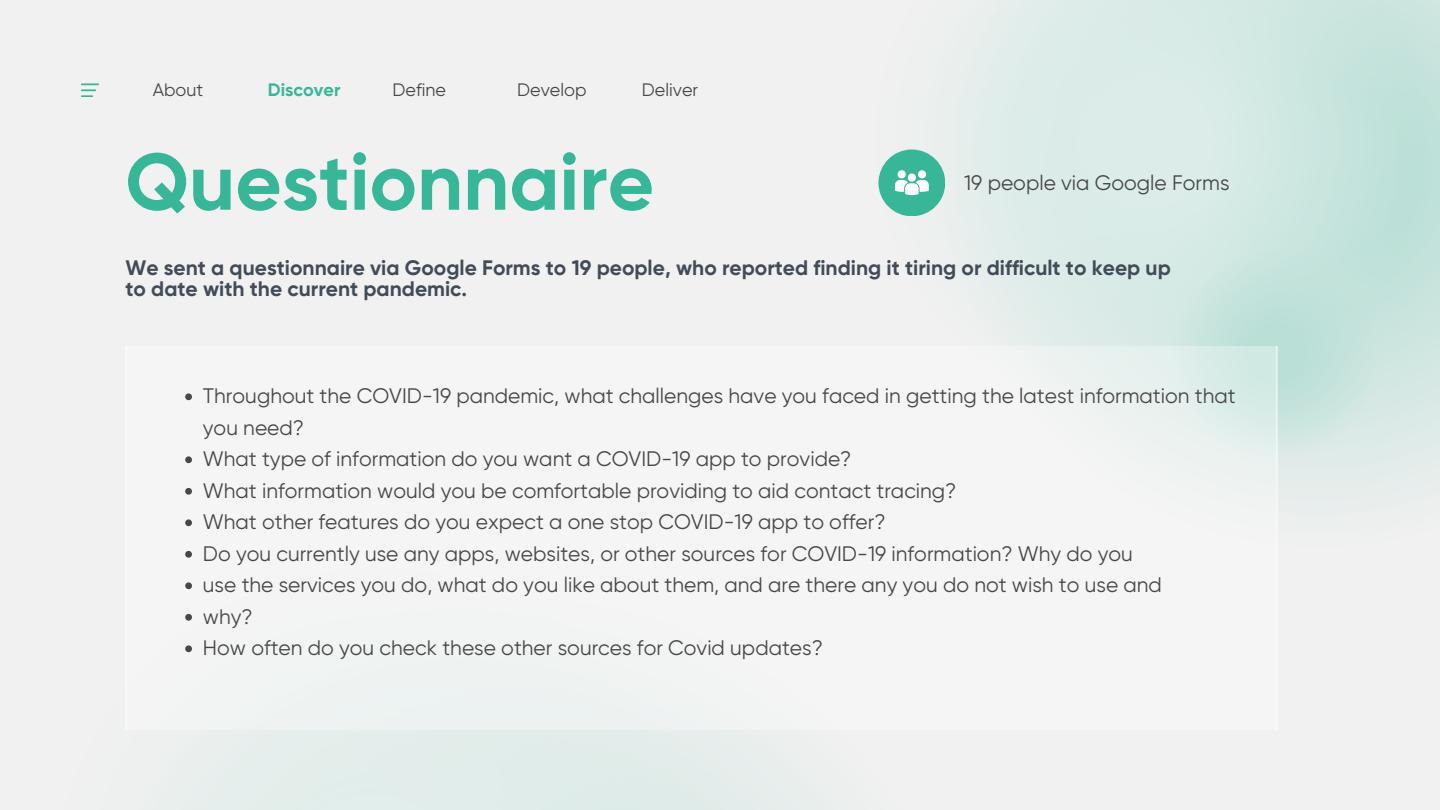
<style>
.page{position:relative;width:1440px;height:810px;background:#f1f1f1}
.page>*{position:absolute;margin:0;border:0;box-sizing:border-box;transform-origin:0 0}
.t1{font:700 80px "Gilroy";color:#37b698}
.t2{font:21px/31.5px "Gilroy";color:#474747}
.t3{font:700 21px/21.8px "Gilroy";color:#424c58}
.t4{font:18px "Gilroy";color:#474747}
.t5{font:700 18px "Gilroy";color:#37b698}
</style>
<div class="page">
<svg style="left:879px;top:0;width:561px;height:498px;fill:#dbece8"></svg>
<svg style="left:1133px;top:212px;width:284px;height:284px;background:#cde5df"></svg>
<div style="left:194px;top:730px;width:599px;height:80px;background:#e2edeb"></div>
<img style="left:188px;top:347px;width:1089px;height:306px">
<svg style="left:185px;top:393px;width:7px;height:7px"></svg>
<svg style="left:185px;top:456px;width:7px;height:7px"></svg>
<svg style="left:185px;top:488px;width:7px;height:7px"></svg>
<svg style="left:185px;top:519px;width:7px;height:7px"></svg>
<svg style="left:185px;top:551px;width:7px;height:7px"></svg>
<svg style="left:185px;top:582px;width:7px;height:7px"></svg>
<svg style="left:185px;top:614px;width:7px;height:7px"></svg>
<svg style="left:185px;top:645px;width:7px;height:7px"></svg>
<div style="left:878px;top:149px;width:67px;height:67px;background:#37b698;border-radius:50%"></div>
<svg style="left:895px;top:170px;width:34px;height:26px"></svg>
<svg style="left:81px;top:83px;width:18px;height:14px"></svg>
<p class="t4" style="left:153px;top:79px;width:52px">About</p>
<p class="t5" style="left:268px;top:79px;width:74px">Discover</p>
<p class="t4" style="left:393px;top:79px;width:55px">Define</p>
<p class="t4" style="left:517px;top:79px;width:71px">Develop</p>
<p class="t4" style="left:642px;top:79px;width:58px">Deliver</p>
<h1 class="t1" style="left:125px;top:134px;width:530px">Questionnaire</h1>
<h2 class="t2" style="left:964px;top:167px;width:267px">19 people via Google Forms</h2>
<p class="t3" style="left:125px;top:257px;width:1047px">We sent a questionnaire via Google Forms to 19 people, who reported finding it tiring or difficult to keep up to date with the current pandemic.</p>
<p class="t2" style="left:203px;top:380px;width:1034px">Throughout the COVID-19 pandemic, what challenges have you faced in getting the latest information that you need?</p>
<p class="t2" style="left:203px;top:443px;width:650px">What type of information do you want a COVID-19 app to provide?</p>
<p class="t2" style="left:203px;top:475px;width:755px">What information would you be comfortable providing to aid contact tracing?</p>
<p class="t2" style="left:203px;top:506px;width:684px">What other features do you expect a one stop COVID-19 app to offer?</p>
<h4 class="t2" style="left:203px;top:538px;width:932px">Do you currently use any apps, websites, or other sources for COVID-19 information? Why do you</h4>
<p class="t2" style="left:203px;top:569px;width:961px">use the services you do, what do you like about them, and are there any you do not wish to use and</p>
<p class="t2" style="left:203px;top:601px;width:51px">why?</p>
<p class="t2" style="left:203px;top:632px;width:621px">How often do you check these other sources for Covid updates?</p>
</div>
